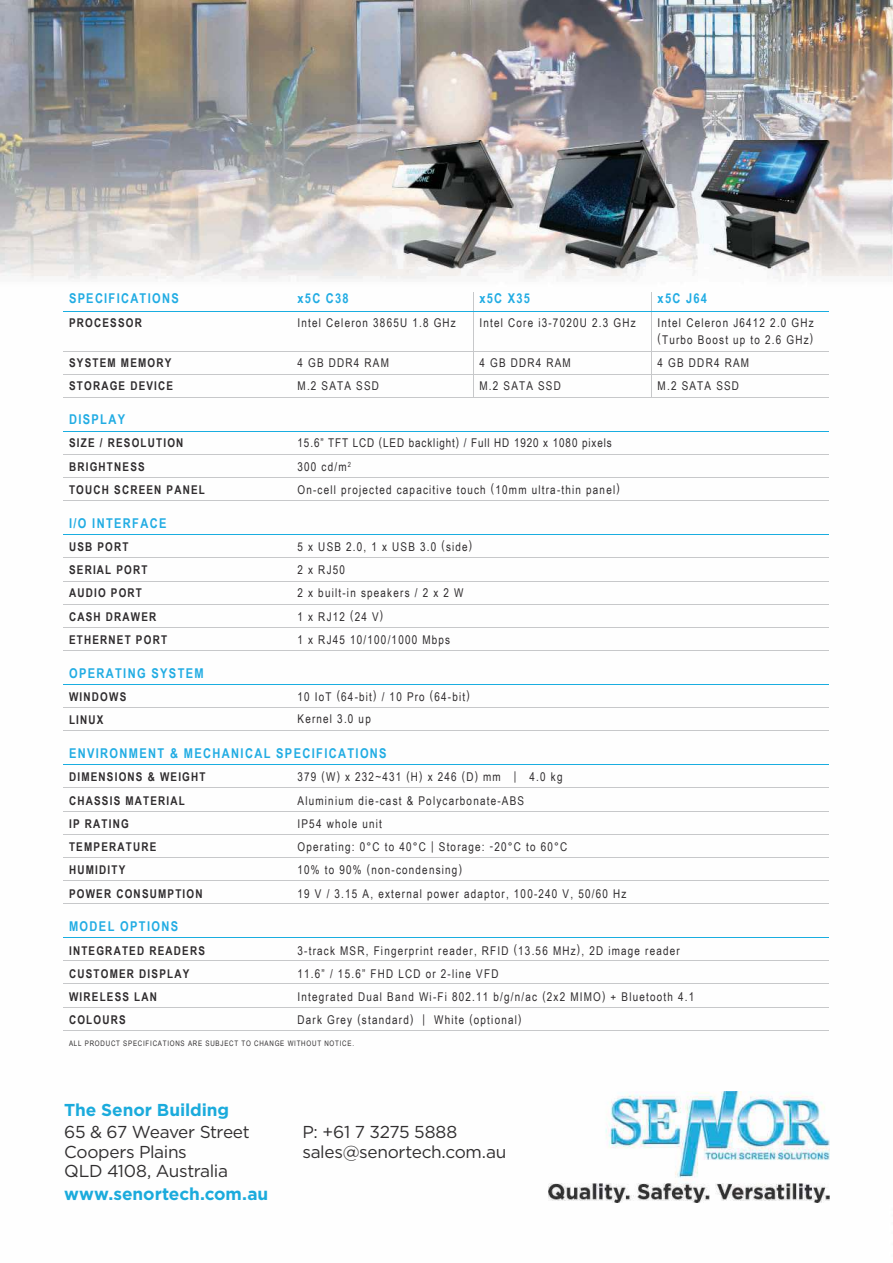
<style>
.page{position:relative;width:893px;height:1263px;background:#fff}
.page>*{position:absolute;margin:0;border:0;box-sizing:border-box;transform-origin:0 0}
.t1{font:17.25px/19.5px "Gotham";letter-spacing:-.02em;color:#312f30}
.t2{font:700 17.25px "Gotham";letter-spacing:-.005em;color:#1babdc}
.t3{font:700 13.5px "Arial Narrow";letter-spacing:.1em;color:#21ace3}
.t4{font:12px/23.2px "Arial Narrow";letter-spacing:.1em;color:#2f2c2e}
.t5{font:700 12px/23.2px "Arial Narrow";letter-spacing:.1em;color:#2f2c2e}
.t6{font:7.5px "Arial Narrow";letter-spacing:.1em;color:#312f30}
</style>
<div class="page">
<img style="left:0;top:0;width:893px;height:1203px">
<hr style="left:473px;top:292px;width:1px;height:106px;background:#c7c8ca">
<hr style="left:651px;top:292px;width:1px;height:106px;background:#c7c8ca">
<hr style="left:63px;top:311px;width:766px;height:1px;background:#19ade0">
<hr style="left:63px;top:351px;width:766px;height:1px;background:#c7c8ca">
<hr style="left:63px;top:374px;width:766px;height:1px;background:#c7c8ca">
<hr style="left:63px;top:397px;width:766px;height:1px;background:#c7c8ca">
<hr style="left:63px;top:431px;width:766px;height:1px;background:#19ade0">
<hr style="left:63px;top:454px;width:766px;height:1px;background:#c7c8ca">
<hr style="left:63px;top:477px;width:766px;height:1px;background:#c7c8ca">
<hr style="left:63px;top:500px;width:766px;height:1px;background:#c7c8ca">
<hr style="left:63px;top:534px;width:766px;height:1px;background:#19ade0">
<hr style="left:63px;top:557px;width:766px;height:1px;background:#c7c8ca">
<hr style="left:63px;top:627px;width:766px;height:1px;background:#c7c8ca">
<hr style="left:63px;top:581px;width:766px;height:1px;background:#c7c8ca">
<hr style="left:63px;top:604px;width:766px;height:1px;background:#c7c8ca">
<hr style="left:63px;top:684px;width:766px;height:1px;background:#19ade0">
<hr style="left:63px;top:650px;width:766px;height:1px;background:#c7c8ca">
<hr style="left:63px;top:707px;width:766px;height:1px;background:#c7c8ca">
<hr style="left:63px;top:764px;width:766px;height:1px;background:#19ade0">
<hr style="left:63px;top:730px;width:766px;height:1px;background:#c7c8ca">
<hr style="left:63px;top:787px;width:766px;height:1px;background:#c7c8ca">
<hr style="left:63px;top:811px;width:766px;height:1px;background:#c7c8ca">
<hr style="left:63px;top:834px;width:766px;height:1px;background:#c7c8ca">
<hr style="left:63px;top:857px;width:766px;height:1px;background:#c7c8ca">
<hr style="left:63px;top:880px;width:766px;height:1px;background:#c7c8ca">
<hr style="left:63px;top:937px;width:766px;height:1px;background:#19ade0">
<hr style="left:63px;top:903px;width:766px;height:1px;background:#c7c8ca">
<hr style="left:63px;top:960px;width:766px;height:1px;background:#c7c8ca">
<hr style="left:63px;top:983px;width:766px;height:1px;background:#c7c8ca">
<hr style="left:63px;top:1007px;width:766px;height:1px;background:#c7c8ca">
<hr style="left:63px;top:1030px;width:766px;height:1px;background:#c7c8ca">
<img style="left:393px;top:140px;width:436px;height:128px">
<img style="left:549px;top:1091px;width:280px;height:111px">
<p class="t3" style="left:658px;top:294px;width:51px">x5C J64</p>
<p class="t4" style="left:658px;top:315px;width:158px;line-height:17.2px">Intel Celeron J6412 2.0 GHz (Turbo Boost up to 2.6 GHz)</p>
<p class="t4" style="left:658px;top:352px;width:93px">4 GB DDR4 RAM<br>M.2 SATA SSD</p>
<p class="t3" style="left:69px;top:294px;width:111px">SPECIFICATIONS</p>
<p class="t5" style="left:69px;top:312px;width:74px">PROCESSOR</p>
<p class="t5" style="left:69px;top:352px;width:106px">SYSTEM MEMORY<br>STORAGE DEVICE</p>
<p class="t3" style="left:69px;top:414px;width:58px">DISPLAY</p>
<p class="t5" style="left:69px;top:433px;width:137px">SIZE / RESOLUTION<br>BRIGHTNESS<br>TOUCH SCREEN PANEL</p>
<p class="t3" style="left:69px;top:518px;width:99px">I/O INTERFACE</p>
<p class="t5" style="left:69px;top:536px;width:99px">USB PORT<br>SERIAL PORT<br>AUDIO PORT<br>CASH DRAWER<br>ETHERNET PORT</p>
<p class="t3" style="left:69px;top:668px;width:136px">OPERATING SYSTEM</p>
<p class="t5" style="left:69px;top:686px;width:59px">WINDOWS<br>LINUX</p>
<p class="t3" style="left:69px;top:748px;width:319px">ENVIRONMENT &amp; MECHANICAL SPECIFICATIONS</p>
<p class="t5" style="left:69px;top:766px;width:138px">DIMENSIONS &amp; WEIGHT<br>CHASSIS MATERIAL<br>IP RATING<br>TEMPERATURE<br>HUMIDITY<br>POWER CONSUMPTION</p>
<p class="t3" style="left:69px;top:921px;width:111px">MODEL OPTIONS</p>
<p class="t5" style="left:69px;top:940px;width:137px">INTEGRATED READERS<br>CUSTOMER DISPLAY<br>WIRELESS LAN<br>COLOURS</p>
<p class="t3" style="left:298px;top:294px;width:53px">x5C C38</p>
<p class="t4" style="left:298px;top:312px;width:160px">Intel Celeron 3865U 1.8 GHz</p>
<p class="t4" style="left:298px;top:352px;width:93px">4 GB DDR4 RAM<br>M.2 SATA SSD</p>
<p class="t3" style="left:479px;top:294px;width:52px">x5C X35</p>
<p class="t4" style="left:479px;top:312px;width:158px">Intel Core i3-7020U 2.3 GHz</p>
<p class="t4" style="left:479px;top:352px;width:93px">4 GB DDR4 RAM<br>M.2 SATA SSD</p>
<p class="t4" style="left:298px;top:433px;width:324px">15.6” TFT LCD (LED backlight) / Full HD 1920 x 1080 pixels<br>300 cd/m<sup>2<br></sup>On-cell projected capacitive touch (10mm ultra-thin panel)</p>
<p class="t4" style="left:298px;top:536px;width:176px">5 x USB 2.0, 1 x USB 3.0 (side)<br>2 x RJ50<br>2 x built-in speakers / 2 x 2 W<br>1 x RJ12 (24 V)<br>1 x RJ45 10/100/1000 Mbps</p>
<p class="t4" style="left:298px;top:687px;width:174px;line-height:21.8px">10 IoT (64-bit) / 10 Pro (64-bit)<br>Kernel 3.0 up</p>
<p class="t4" style="left:298px;top:766px;width:330px">379 (W) x 232~431 (H) x 246 (D) mm | 4.0 kg<br>Aluminium die-cast &amp; Polycarbonate-ABS<br>IP54 whole unit<br>Operating: 0°C to 40°C | Storage: -20°C to 60°C<br>10% to 90% (non-condensing)<br>19 V / 3.15 A, external power adaptor, 100-240 V, 50/60 Hz</p>
<p class="t4" style="left:298px;top:940px;width:398px">3-track MSR, Fingerprint reader, RFID (13.56 MHz), 2D image reader 11.6” / 15.6” FHD LCD or 2-line VFD<br>Integrated Dual Band Wi-Fi 802.11 b/g/n/ac (2x2 MIMO) + Bluetooth 4.1<br>Dark Grey (standard) | White (optional)</p>
<p class="t6" style="left:69px;top:1040px;width:286px">ALL PRODUCT SPECIFICATIONS ARE SUBJECT TO CHANGE WITHOUT NOTICE.</p>
<h1 class="t2" style="left:64px;top:1102px;width:167px">The Senor Building</h1>
<h1 class="t1" style="left:64px;top:1123px;width:187px">65 &amp; 67 Weaver Street<br>Coopers Plains<br>QLD 4108, Australia</h1>
<h1 class="t2" style="left:64px;top:1186px;width:206px">www.senortech.com.au</h1>
<h1 class="t1" style="left:302px;top:1123px;width:206px">P: +61 7 3275 5888 sales@senortech.com.au</h1>
</div>
